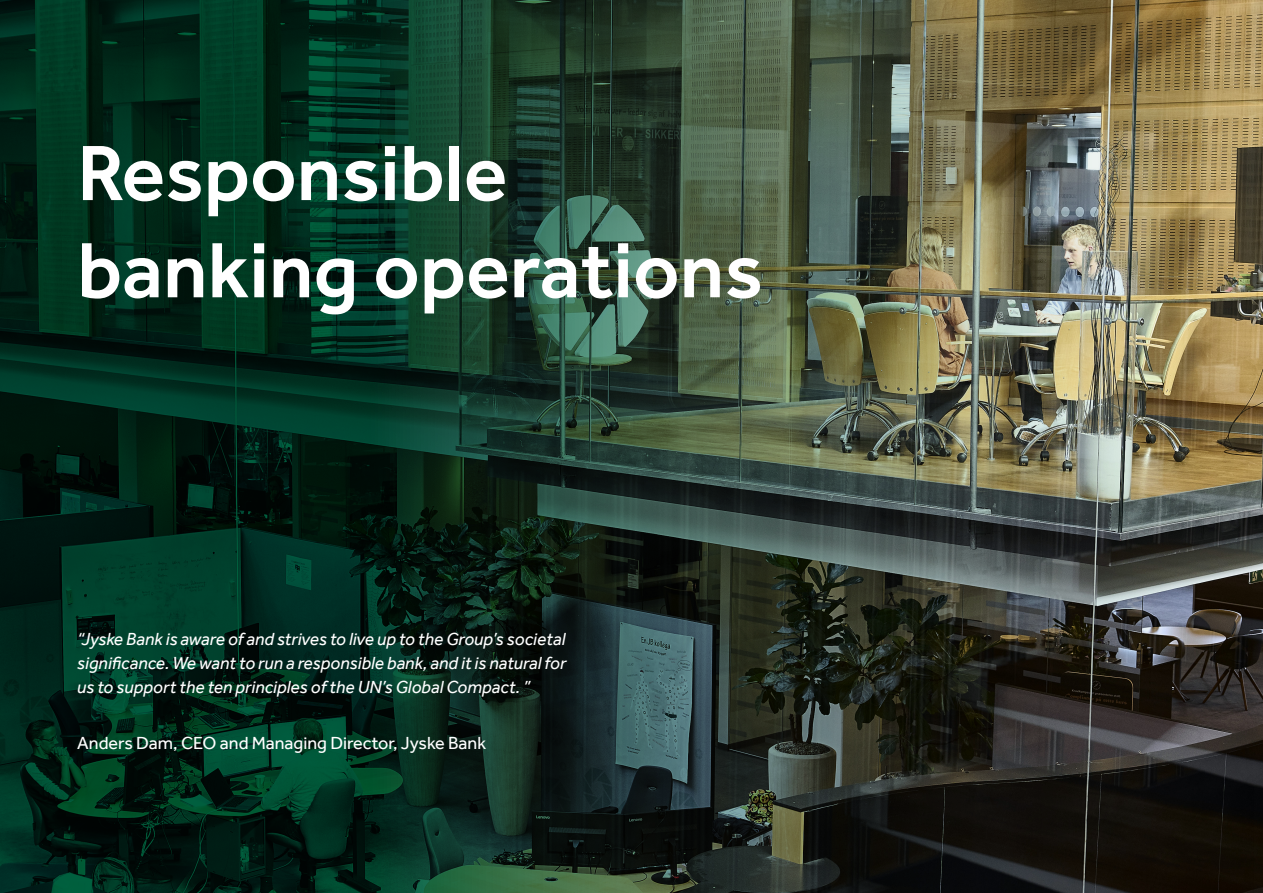
<style>
.page{position:relative;width:1263px;height:893px;background:#fff}
.page>*{position:absolute;margin:0;border:0;box-sizing:border-box;transform-origin:0 0}
.x_overskrift_bold{font:500 81px "Effra";color:#fff}
.x_afsnit_13{font:italic 18px/24px "Effra";color:#fff;text-align:justify}
.x_afsnit_13-2{font:18px "Effra";color:#fff}
</style>
<div class="page">
<img style="left:0;top:0;width:1263px;height:893px">
<p class="x_overskrift_bold" style="left:77px;top:125px;width:432px">Responsible</p>
<p class="x_overskrift_bold" style="left:77px;top:222px;width:687px">banking operations</p>
<p class="x_afsnit_13" style="left:77px;top:627px;width:491px">“Jyske Bank is aware of and strives to live up to the Group’s societal significance. We want to run a responsible bank, and it is natural for us to support the ten principles of the UN’s Global Compact. ”</p>
<p class="x_afsnit_13-2" style="left:77px;top:733px;width:410px">Anders Dam, CEO and Managing Director, Jyske Bank</p>
</div>
